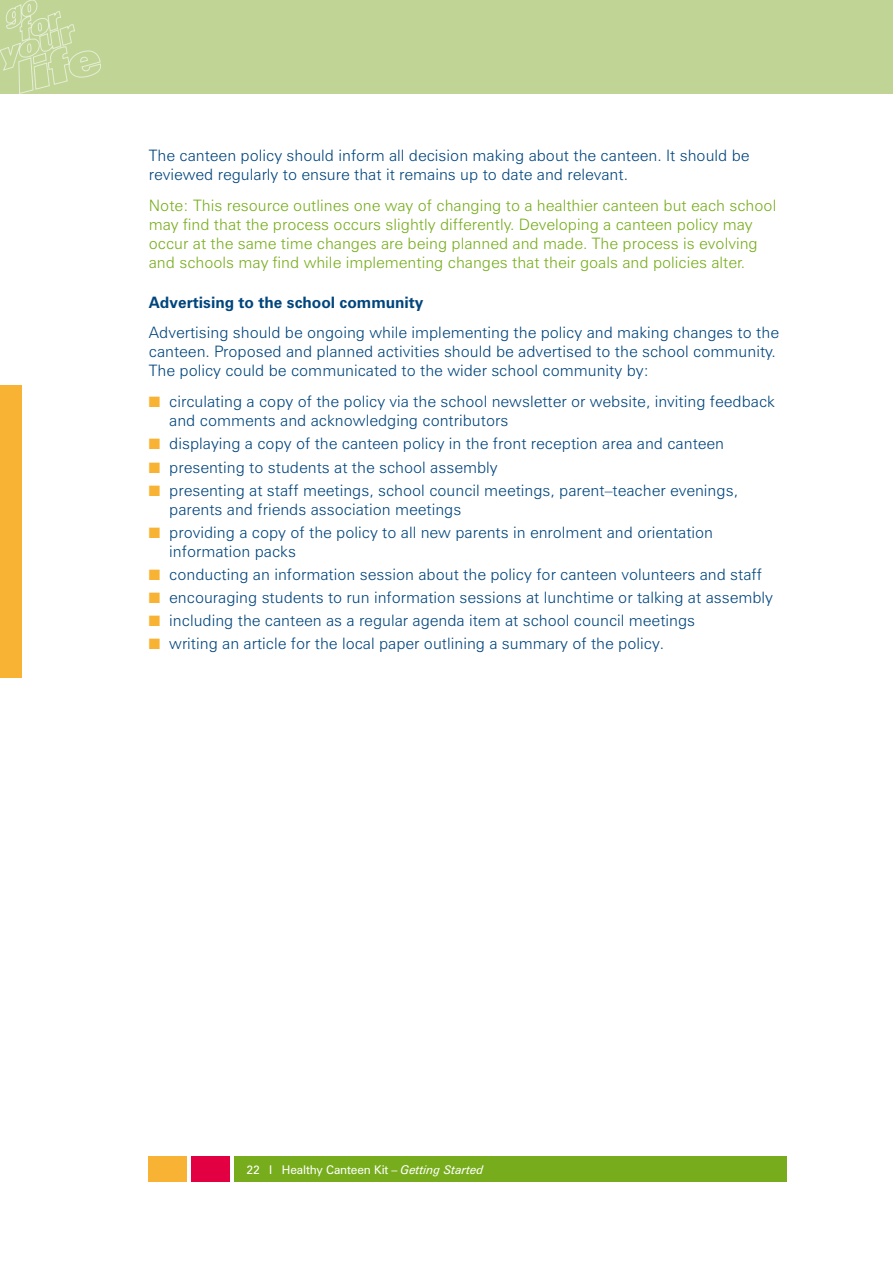
<style>
.page{position:relative;width:893px;height:1263px;background:#fff}
.page>*{position:absolute;margin:0;border:0;box-sizing:border-box;transform-origin:0 0}
.t1{font:300 15.75px/23.1px "Zurich BT";color:#00457d}
.t2{font:300 15.75px/18.9px "Zurich BT";color:#77ad1c}
.t3{font:700 15.75px "Zurich BT";color:#00457d}
.t4{font:15px/23.1px "Zapf Dingbats ITC";color:#f8b334;text-align:justify}
.t5{font:12px "Zurich BT";letter-spacing:-.01em;color:#fff}
.s1{font-style:italic}
</style>
<div class="page">
<div style="left:234px;top:1157px;width:553px;height:25px;background:#77ad1c"></div>
<div style="left:0;top:0;width:893px;height:94px;background:#c0d595"></div>
<div style="left:191px;top:1157px;width:39px;height:25px;background:#e20043"></div>
<div style="left:149px;top:1157px;width:38px;height:25px;background:#f8b334"></div>
<svg style="left:0;top:0;width:101px;height:93px"></svg>
<div style="left:0;top:385px;width:21px;height:292px;background:#f8b334"></div>
<p class="t1" style="left:149px;top:146px;width:602px;line-height:18.9px">The canteen policy should inform all decision making about the canteen. It should be reviewed regularly to ensure that it remains up to date and relevant.</p>
<p class="t2" style="left:149px;top:196px;width:629px">Note: This resource outlines one way of changing to a healthier canteen but each school may find that the process occurs slightly differently. Developing a canteen policy may occur at the same time changes are being planned and made. The process is evolving and schools may find while implementing changes that their goals and policies alter.</p>
<p class="t3" style="left:149px;top:293px;width:276px">Advertising to the school community</p>
<p class="t1" style="left:149px;top:323px;width:632px;line-height:18.9px">Advertising should be ongoing while implementing the policy and making changes to the canteen. Proposed and planned activities should be advertised to the school community.<br>The policy could be communicated to the wider school community by:</p>
<p class="t1" style="left:169px;top:392px;width:607px;line-height:18.9px">circulating a copy of the policy via the school newsletter or website, inviting feedback and comments and acknowledging contributors</p>
<p class="t1" style="left:169px;top:432px;width:570px">displaying a copy of the canteen policy in the front reception area and canteen presenting to students at the school assembly<br>presenting at staff meetings, school council meetings, parent–teacher evenings,</p>
<p class="t1" style="left:169px;top:497px;width:545px">parents and friends association meetings<br>providing a copy of the policy to all new parents in enrolment and orientation</p>
<p class="t1" style="left:169px;top:539px;width:605px">information packs<br>conducting an information session about the policy for canteen volunteers and staff encouraging students to run information sessions at lunchtime or talking at assembly including the canteen as a regular agenda item at school council meetings<br>writing an article for the local paper outlining a summary of the policy.</p>
<p class="t4" style="left:149px;top:391px;width:13px">■</p>
<p class="t4" style="left:149px;top:433px;width:13px">■ ■ ■</p>
<p class="t4" style="left:149px;top:521px;width:13px">■</p>
<p class="t4" style="left:149px;top:563px;width:13px">■ ■ ■ ■</p>
<p class="t5" style="left:247px;top:1162px;width:239px">22 I Healthy Canteen Kit – <span class="s1">Getting Started</span></p>
</div>
